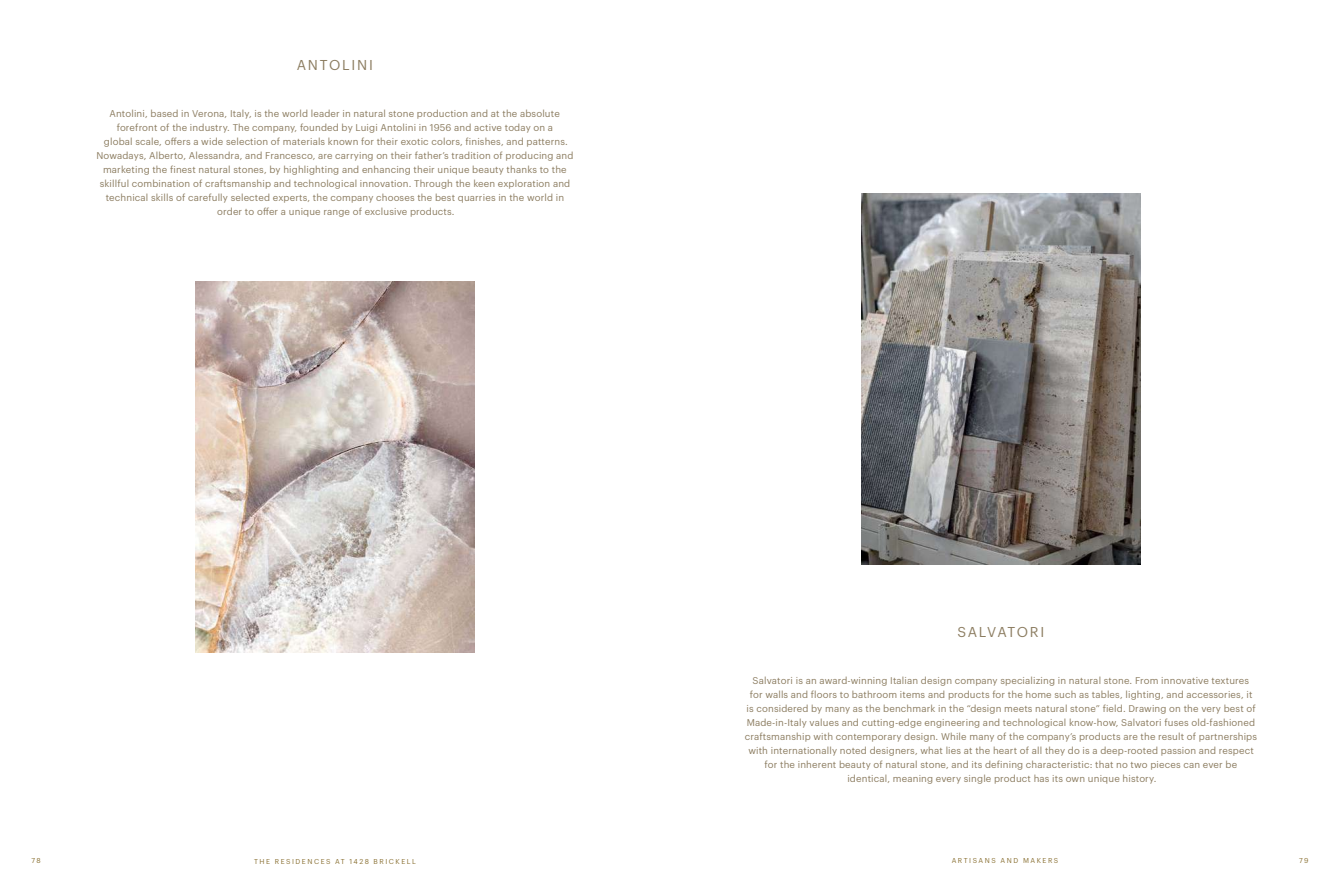
<style>
.page{position:relative;width:1340px;height:893px;background:#fff}
.page>*{position:absolute;margin:0;border:0;box-sizing:border-box;transform-origin:0 0}
.t1{font:14px "Graphik";letter-spacing:.1em;color:#8c7d61}
.t2{font:14px "Graphik";letter-spacing:.13em;color:#8c7d61}
.t3{font:9.62px/14px "Graphik";letter-spacing:.015em;color:#8c7d61;text-align:center}
.t4{font:7px "Graphik";letter-spacing:.215em;color:#8b7235}
</style>
<div class="page">
<img style="left:196px;top:282px;width:278px;height:370px">
<img style="left:861px;top:194px;width:279px;height:370px">
<h1 class="t2" style="left:297px;top:54px;width:78px">ANTOLINI</h1>
<p class="t3" style="left:96px;top:106px;width:478px">Antolini, based in Verona, Italy, is the world leader in natural stone production and at the absolute forefront of the industry. The company, founded by Luigi Antolini in 1956 and active today on a<br>global scale, offers a wide selection of materials known for their exotic colors, finishes, and patterns.<br>Nowadays, Alberto, Alessandra, and Francesco, are carrying on their father’s tradition of producing and marketing the finest natural stones, by highlighting and enhancing their unique beauty thanks to the skillful combination of craftsmanship and technological innovation. Through the keen exploration and technical skills of carefully selected experts, the company chooses the best quarries in the world in order to offer a unique range of exclusive products.</p>
<h1 class="t1" style="left:957px;top:621px;width:88px">SALVATORI</h1>
<p class="t3" style="left:744px;top:673px;width:514px">Salvatori is an award-winning Italian design company specializing in natural stone. From innovative textures<br>for walls and floors to bathroom items and products for the home such as tables, lighting, and accessories, it<br>is considered by many as the benchmark in the “design meets natural stone” field. Drawing on the very best of Made-in-Italy values and cutting-edge engineering and technological know-how, Salvatori fuses old-fashioned craftsmanship with contemporary design. While many of the company’s products are the result of partnerships with internationally noted designers, what lies at the heart of all they do is a deep-rooted passion and respect for the inherent beauty of natural stone, and its defining characteristic: that no two pieces can ever be identical, meaning every single product has its own unique history.</p>
<p class="t4" style="left:32px;top:855px;width:11px">78</p>
<p class="t4" style="left:254px;top:856px;width:163px">THE RESIDENCES AT 1428 BRICKELL</p>
<p class="t4" style="left:951px;top:855px;width:108px">ARTISANS AND MAKERS</p>
<p class="t4" style="left:1298px;top:855px;width:11px">79</p>
</div>
